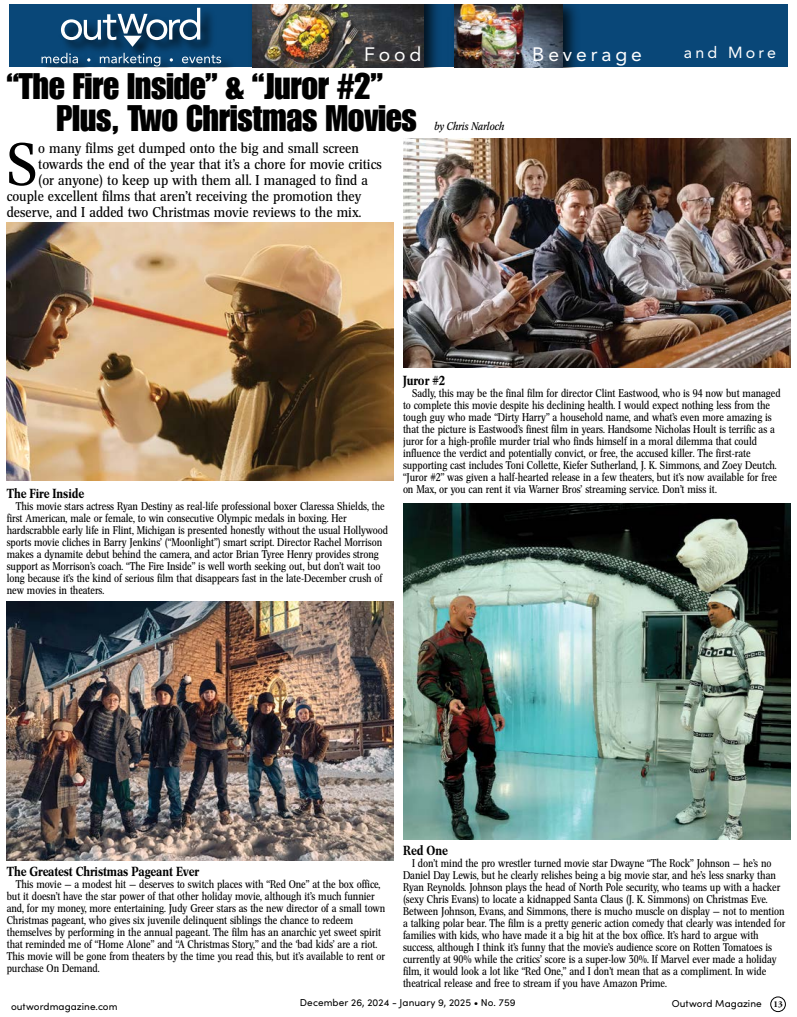
<style>
.page{position:relative;width:797px;height:1017px;background:#fff}
.page>*{position:absolute;margin:0;border:0;box-sizing:border-box;transform-origin:0 0}
.t1{font:58.9px "Concorde Nova Pro";color:#000;scale:1.07 1}
.t2{font:36px/32px "Impact LT Std";letter-spacing:-.01em;color:#000}
.t3{font:19.3px "Avenir";letter-spacing:.2em;color:#fff}
.t4{font:16px "Avenir";letter-spacing:.2em;color:#fff}
.t5{font:14px "Concorde Nova Pro";color:#000;scale:1.07 1}
.t6{font:500 13px "Concorde Nova Pro";letter-spacing:-.005em;color:#000}
.t7{font:11px/12px "Concorde Nova Pro";letter-spacing:-.005em;color:#000}
.t8{font:italic 11px "Concorde Nova Pro";letter-spacing:-.005em;color:#000}
.t9{font:10px "Sofia Pro";letter-spacing:.005em;color:#000}
.s1{font-family:"Adobe Garamond Pro";font-weight:700;font-size:8.9px}
</style>
<div class="page">
<div style="left:770px;top:997px;width:15px;height:15px;border:1px solid #000;border-radius:50%"></div>
<div style="left:9px;top:4px;width:779px;height:63px;background:#094778"></div>
<img style="left:423px;top:4px;width:153px;height:63px">
<img style="left:454px;top:4px;width:108px;height:63px">
<img style="left:41px;top:7px;width:189px;height:60px">
<svg style="left:41px;top:53px;width:37px;height:10px"></svg>
<svg style="left:87px;top:58px;width:3px;height:4px"></svg>
<svg style="left:100px;top:53px;width:60px;height:14px"></svg>
<svg style="left:170px;top:58px;width:3px;height:4px"></svg>
<svg style="left:182px;top:55px;width:39px;height:8px"></svg>
<svg style="left:61px;top:8px;width:139px;height:39px"></svg>
<img style="left:252px;top:4px;width:171px;height:63px">
<img style="left:7px;top:601px;width:387px;height:259px">
<img style="left:403px;top:139px;width:387px;height:229px">
<img style="left:403px;top:504px;width:387px;height:335px">
<img style="left:7px;top:223px;width:387px;height:258px">
<h3 class="t3" style="left:364px;top:43px;width:59px">Food</h3>
<h3 class="t3" style="left:532px;top:43px;width:111px">Beverage</h3>
<h3 class="t4" style="left:684px;top:43px;width:94px">and More</h3>
<h2 class="t2" style="left:56px;top:70px;width:362px;text-indent:-50px">“The Fire Inside” &amp; “Juror #2”<br>Plus, Two Christmas Movies</h2>
<h1 class="t1" style="left:7px;top:126px;width:31px">S</h1>
<p class="t5" style="left:38px;top:139px;width:301px">o many films get dumped onto the big and small screen</p>
<p class="t5" style="left:38px;top:155px;width:322px">towards the end of the year that it’s a chore for movie critics</p>
<p class="t5" style="left:38px;top:171px;width:309px">(or anyone) to keep up with them all. I managed to find a</p>
<p class="t5" style="left:7px;top:187px;width:333px">couple excellent films that aren’t receiving the promotion they</p>
<p class="t5" style="left:7px;top:203px;width:333px">deserve, and I added two Christmas movie reviews to the mix.</p>
<p class="t8" style="left:434px;top:119px;width:72px">by Chris Narloch</p>
<p class="t6" style="left:7px;top:485px;width:79px">The Fire Inside</p>
<p class="t7" style="left:7px;top:501px;width:383px;text-indent:9px">This movie stars actress Ryan Destiny as real-life professional boxer Claressa Shields, the first American, male or female, to win consecutive Olympic medals in boxing. Her hardscrabble early life in Flint, Michigan is presented honestly without the usual Hollywood sports movie cliches in Barry Jenkins’ (“Moonlight”) smart script. Director Rachel Morrison makes a dynamite debut behind the camera, and actor Brian Tyree Henry provides strong support as Morrison’s coach. “The Fire Inside” is well worth seeking out, but don’t wait too long because it’s the kind of serious film that disappears fast in the late-December crush of new movies in theaters.</p>
<p class="t6" style="left:403px;top:372px;width:44px">Juror #2</p>
<p class="t7" style="left:403px;top:388px;width:379px;text-indent:9px">Sadly, this may be the final film for director Clint Eastwood, who is 94 now but managed to complete this movie despite his declining health. I would expect nothing less from the tough guy who made “Dirty Harry” a household name, and what’s even more amazing is that the picture is Eastwood’s finest film in years. Handsome Nicholas Hoult is terrific as a juror for a high-profile murder trial who finds himself in a moral dilemma that could influence the verdict and potentially convict, or free, the accused killer. The first-rate supporting cast includes Toni Collette, Kiefer Sutherland, J. K. Simmons, and Zoey Deutch. “Juror #2” was given a half-hearted release in a few theaters, but it’s now available for free on Max, or you can rent it via Warner Bros’ streaming service. Don’t miss it.</p>
<p class="t6" style="left:7px;top:863px;width:194px">The Greatest Christmas Pageant Ever</p>
<p class="t7" style="left:7px;top:879px;width:380px;text-indent:9px">This movie — a modest hit — deserves to switch places with “Red One” at the box office, but it doesn’t have the star power of that other holiday movie, although it’s much funnier and, for my money, more entertaining. Judy Greer stars as the new director of a small town Christmas pageant, who gives six juvenile delinquent siblings the chance to redeem themselves by performing in the annual pageant. The film has an anarchic yet sweet spirit that reminded me of “Home Alone” and “A Christmas Story,” and the ‘bad kids’ are a riot.<br>This movie will be gone from theaters by the time you read this, but it’s available to rent or purchase On Demand.</p>
<p class="t6" style="left:403px;top:842px;width:46px">Red One</p>
<p class="t7" style="left:403px;top:858px;width:384px;text-indent:9px">I don’t mind the pro wrestler turned movie star Dwayne “The Rock” Johnson — he’s no Daniel Day Lewis, but he clearly relishes being a big movie star, and he’s less snarky than Ryan Reynolds. Johnson plays the head of North Pole security, who teams up with a hacker (sexy Chris Evans) to locate a kidnapped Santa Claus (J. K. Simmons) on Christmas Eve.<br>Between Johnson, Evans, and Simmons, there is mucho muscle on display — not to mention a talking polar bear. The film is a pretty generic action comedy that clearly was intended for families with kids, who have made it a big hit at the box office. It’s hard to argue with success, although I think it’s funny that the movie’s audience score on Rotten Tomatoes is currently at 90% while the critics’ score is a super-low 30%. If Marvel ever made a holiday film, it would look a lot like “Red One,” and I don’t mean that as a compliment. In wide theatrical release and free to stream if you have Amazon Prime.</p>
<p class="t9" style="left:11px;top:999px;width:108px">outwordmagazine.com</p>
<p class="t9" style="left:300px;top:996px;width:217px">December 26, 2024 - January 9, 2025 • No. 759</p>
<p class="t9" style="left:671px;top:997px;width:112px">Outword Magazine <span class="s1">13</span></p>
</div>
